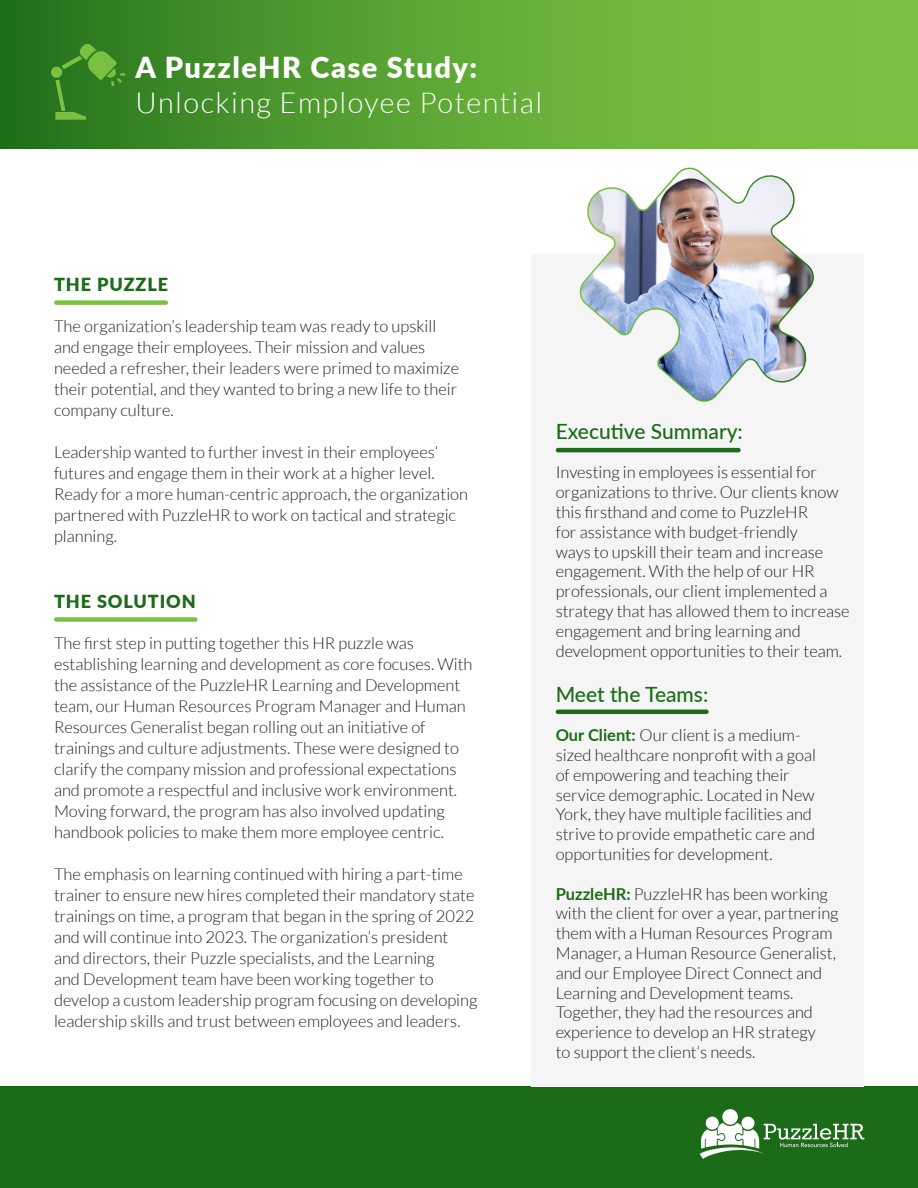
<style>
.page{position:relative;width:918px;height:1188px;background:#fff}
.page>*{position:absolute;margin:0;border:0;box-sizing:border-box;transform-origin:0 0}
.t1{font:300 28.95px "Lato";letter-spacing:.05em;color:#fff}
.t2{font:900 28.95px "Lato";letter-spacing:.05em;color:#fff}
.t3{font:500 21px "Lato";color:#1c6b19}
.t4{font:900 18px "Lato";letter-spacing:.05em;color:#1c6b19}
.t5{font:300 16.5px/21px "Lato";color:#231f20}
.s1{font-weight:700;color:#1c6b19}
</style>
<div class="page">
<div style="left:0;top:1086px;width:918px;height:102px;background:#1c6b19"></div>
<div style="left:722px;top:1109px;width:16px;height:16px;background:#fff;border-radius:50%"></div>
<div style="left:706px;top:1117px;width:13px;height:13px;background:#fff;border-radius:50%"></div>
<div style="left:741px;top:1117px;width:13px;height:13px;background:#fff;border-radius:50%"></div>
<svg style="left:700px;top:1123px;width:165px;height:36px"></svg>
<div style="left:1px;top:0;width:917px;height:148px;background:linear-gradient(to right,#2b791f,#89ce48)"></div>
<div style="left:532px;top:254px;width:332px;height:832px;background:#f5f5f5"></div>
<svg style="left:51px;top:43px;width:74px;height:77px"></svg>
<img style="left:579px;top:167px;width:235px;height:235px">
<hr style="left:558px;top:448px;width:181px;height:4px;background:#1c6b19">
<hr style="left:558px;top:710px;width:148px;height:4px;background:#1c6b19">
<div style="left:56px;top:300px;width:110px;height:5px;background:#7ac142"></div>
<div style="left:56px;top:617px;width:139px;height:5px;background:#7ac142"></div>
<p class="t2" style="left:136px;top:45px;width:343px">A PuzzleHR Case Study:</p>
<p class="t1" style="left:136px;top:87px;width:408px">Unlocking Employee Potential</p>
<p class="t4" style="left:54px;top:271px;width:116px">THE PUZZLE</p>
<p class="t5" style="left:54px;top:316px;width:407px">The organization’s leadership team was ready to upskill and engage their employees. Their mission and values needed a refresher, their leaders were primed to maximize their potential, and they wanted to bring a new life to their company culture.</p>
<p class="t5" style="left:54px;top:442px;width:416px">Leadership wanted to further invest in their employees’ futures and engage them in their work at a higher level.<br>Ready for a more human-centric approach, the organization partnered with PuzzleHR to work on tactical and strategic planning.</p>
<p class="t4" style="left:54px;top:588px;width:143px">THE SOLUTION</p>
<p class="t5" style="left:54px;top:633px;width:420px">The first step in putting together this HR puzzle was establishing learning and development as core focuses. With the assistance of the PuzzleHR Learning and Development team, our Human Resources Program Manager and Human Resources Generalist began rolling out an initiative of trainings and culture adjustments. These were designed to clarify the company mission and professional expectations and promote a respectful and inclusive work environment.<br>Moving forward, the program has also involved updating handbook policies to make them more employee centric.</p>
<p class="t5" style="left:54px;top:864px;width:425px">The emphasis on learning continued with hiring a part-time trainer to ensure new hires completed their mandatory state trainings on time, a program that began in the spring of 2022 and will continue into 2023. The organization’s president and directors, their Puzzle specialists, and the Learning<br>and Development team have been working together to develop a custom leadership program focusing on developing leadership skills and trust between employees and leaders.</p>
<p class="t3" style="left:556px;top:416px;width:189px">Executive Summary:</p>
<p class="t5" style="left:556px;top:463px;width:296px;line-height:19.8px">Investing in employees is essential for organizations to thrive. Our clients know this firsthand and come to PuzzleHR<br>for assistance with budget-friendly<br>ways to upskill their team and increase engagement. With the help of our HR professionals, our client implemented a strategy that has allowed them to increase engagement and bring learning and development opportunities to their team.</p>
<p class="t3" style="left:556px;top:679px;width:154px">Meet the Teams:</p>
<p class="t5" style="left:556px;top:725px;width:262px;line-height:19.8px"><span class="s1">Our Client:</span> Our client is a medium&shy;sized healthcare nonprofit with a goal of empowering and teaching their service demographic. Located in New York, they have multiple facilities and strive to provide empathetic care and opportunities for development.</p>
<p class="t5" style="left:556px;top:884px;width:284px;line-height:19.8px"><span class="s1">PuzzleHR:</span> PuzzleHR has been working with the client for over a year, partnering them with a Human Resources Program Manager, a Human Resource Generalist, and our Employee Direct Connect and Learning and Development teams.<br>Together, they had the resources and experience to develop an HR strategy<br>to support the client’s needs.</p>
</div>
